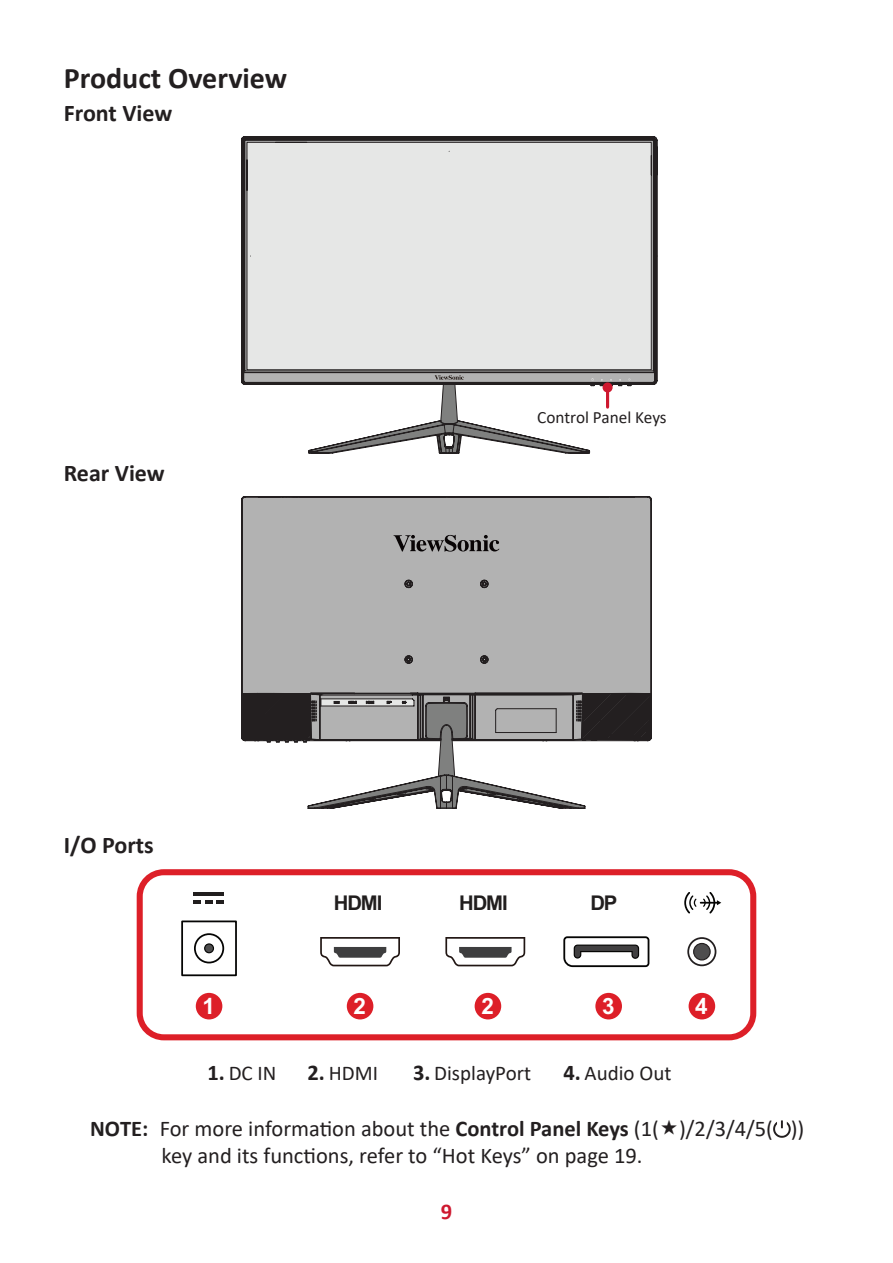
<style>
.page{position:relative;width:893px;height:1263px;background:#fff}
.page>*{position:absolute;margin:0;border:0;box-sizing:border-box;transform-origin:0 0}
.Heading_2{font:700 30px "Calibri";color:#231f20}
.Heading_3{font:700 24px "Calibri";color:#231f20}
.Note{font:22.5px/27px "Calibri";color:#231f20}
.t1{font:700 22.5px "Arial";color:#fff}
.t2{font:700 22.5px "Calibri";color:#ce182f}
.t3{font:21px "Calibri";color:#231f20}
.t4{font:700 20.25px "Arial";letter-spacing:-.055em;color:#211e1e}
.t5{font:17.25px "Calibri";color:#231f20}
.s1{font-weight:700;font-size:22.5px}
.s2{font-weight:700}
</style>
<div class="page">
<svg style="left:241px;top:137px;width:416px;height:317px"></svg>
<svg style="left:628px;top:378px;width:3px;height:8px"></svg>
<svg style="left:600px;top:379px;width:3px;height:7px"></svg>
<svg style="left:609px;top:379px;width:13px;height:7px"></svg>
<svg style="left:309px;top:375px;width:285px;height:79px"></svg>
<hr style="left:606px;top:387px;width:3px;height:20px;background:#ce182f">
<div style="left:603px;top:382px;width:10px;height:10px;background:#ce182f;border-radius:50%"></div>
<svg style="left:242px;top:496px;width:409px;height:312px"></svg>
<svg style="left:394px;top:535px;width:105px;height:17px"></svg>
<div style="left:137px;top:869px;width:619px;height:171px;border:6px solid #dd1f28;border-radius:24px"></div>
<div style="left:196px;top:993px;width:26px;height:26px;background:#dd1f28;border-radius:50%"></div>
<div style="left:347px;top:993px;width:26px;height:26px;background:#dd1f28;border-radius:13px"></div>
<div style="left:475px;top:993px;width:26px;height:26px;background:#dd1f28;border-radius:50%"></div>
<div style="left:595px;top:993px;width:27px;height:26px;background:#dd1f28;border-radius:50%"></div>
<div style="left:689px;top:993px;width:26px;height:26px;background:#dd1f28;border-radius:50%"></div>
<svg style="left:320px;top:937px;width:80px;height:29px"></svg>
<svg style="left:445px;top:937px;width:80px;height:29px"></svg>
<svg style="left:684px;top:892px;width:37px;height:21px"></svg>
<hr style="left:193px;top:892px;width:31px;height:4px;background:#211e1e">
<svg style="left:193px;top:900px;width:31px;height:4px"></svg>
<div style="left:194px;top:933px;width:30px;height:30px;border:2px solid #050504;border-radius:50%"></div>
<div style="left:205px;top:944px;width:8px;height:9px;background:#4e4d4e;border-radius:50%"></div>
<div style="left:204px;top:943px;width:10px;height:10px;border:1px solid #050504;border-radius:50%"></div>
<div style="left:181px;top:920px;width:56px;height:56px;border:2px solid #050504"></div>
<svg style="left:688px;top:938px;width:27px;height:27px"></svg>
<div style="left:687px;top:937px;width:29px;height:29px;border:2px solid #231f20;border-radius:50%"></div>
<div style="left:694px;top:943px;width:16px;height:17px;background:#4e4d4e;border-radius:50%"></div>
<div style="left:693px;top:943px;width:18px;height:17px;border:1px solid #231f20;border-radius:50%"></div>
<svg style="left:563px;top:936px;width:86px;height:31px"></svg>
<svg style="left:773px;top:1120px;width:18px;height:18px"></svg>
<p class="Heading_2" style="left:64px;top:57px;width:225px">Product Overview</p>
<p class="Heading_3" style="left:64px;top:96px;width:110px">Front View</p>
<p class="Heading_3" style="left:64px;top:456px;width:102px">Rear View</p>
<p class="t5" style="left:537px;top:405px;width:131px">Control Panel Keys</p>
<p class="Heading_3" style="left:64px;top:828px;width:92px">I/O Ports</p>
<p class="t4" style="left:334px;top:888px;width:50px">HDMI</p>
<p class="t4" style="left:590px;top:888px;width:29px">DP</p>
<p class="t4" style="left:459px;top:888px;width:50px">HDMI</p>
<p class="t1" style="left:202px;top:990px;width:14px">1</p>
<p class="t1" style="left:353px;top:990px;width:14px">2</p>
<p class="t1" style="left:481px;top:990px;width:14px">2</p>
<p class="t1" style="left:602px;top:990px;width:14px">3</p>
<p class="t1" style="left:695px;top:990px;width:14px">4</p>
<p class="t3" style="left:207px;top:1058px;width:70px"><span class="s1">1.</span> DC IN</p>
<p class="t3" style="left:308px;top:1058px;width:72px"><span class="s1">2.</span> HDMI</p>
<p class="t3" style="left:413px;top:1058px;width:120px"><span class="s1">3.</span> DisplayPort</p>
<p class="t3" style="left:563px;top:1058px;width:110px"><span class="s1">4.</span> Audio Out</p>
<p class="Note" style="left:162px;top:1114px;width:644px;text-indent:-71px"><span class="s2">NOTE:</span> For more information about the <span class="s2">Control Panel Keys</span> (1( )/2/3/4/5( )) key and its functions, refer to “Hot Keys” on page 19.</p>
<p class="t2" style="left:441px;top:1196px;width:13px">9</p>
</div>
